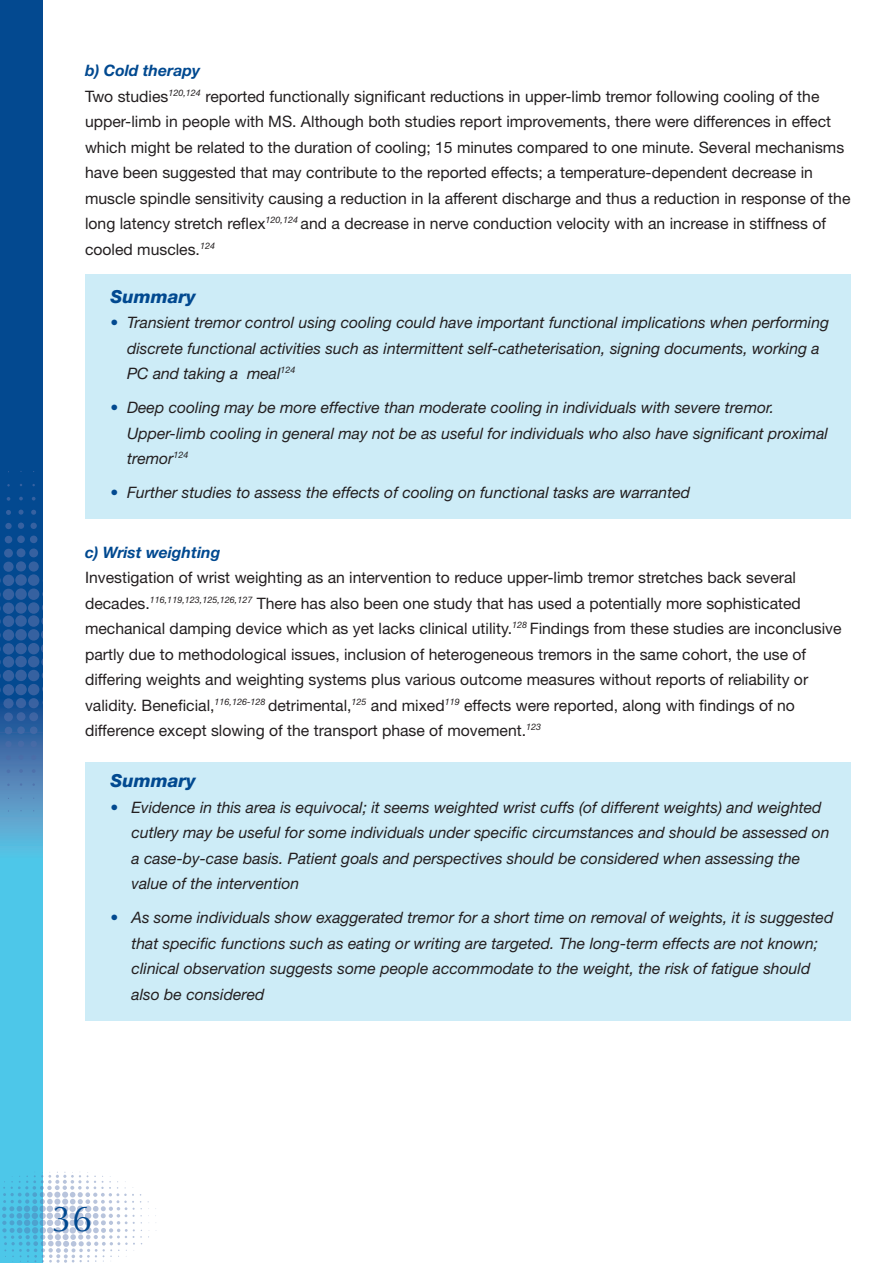
<style>
.page{position:relative;width:893px;height:1263px;background:#fff}
.page>*{position:absolute;margin:0;border:0;box-sizing:border-box;transform-origin:0 0}
.t1{font:36px "Optima";color:#014990}
.t2{font:italic 800 18px "Helvetica Neue";color:#014990}
.t3{font:15.75px/25.5px "Helvetica Neue";color:#231f20}
.t4{font:italic 15.75px/25.5px "Helvetica Neue";color:#231f20}
.t5{font:italic 700 15.75px "Helvetica Neue";color:#014990}
.s1{font-weight:700;font-style:italic;color:#014990}
.s2{color:#014990}
</style>
<div class="page">
<div style="left:85px;top:762px;width:765px;height:258px;background:#cdecf7"></div>
<div style="left:85px;top:274px;width:765px;height:245px;background:#cdecf7"></div>
<svg style="left:0;top:0;width:43px;height:1263px;background:#2277b0"></svg>
<svg style="left:41px;top:590px;width:2px;height:103px"></svg>
<div style="left:28px;top:615px;width:11px;height:12px;background:#3661a0;border-radius:50%"></div>
<div style="left:28px;top:629px;width:11px;height:12px;background:#3661a0;border-radius:50%"></div>
<div style="left:28px;top:602px;width:11px;height:12px;background:#3661a0;border-radius:50%"></div>
<div style="left:28px;top:588px;width:11px;height:12px;background:#3661a0;border-radius:50%"></div>
<svg style="left:32px;top:497px;width:4px;height:3px"></svg>
<svg style="left:31px;top:510px;width:5px;height:5px"></svg>
<svg style="left:31px;top:523px;width:6px;height:6px"></svg>
<div style="left:30px;top:536px;width:7px;height:7px;background:#3661a0;border-radius:50%"></div>
<div style="left:29px;top:548px;width:9px;height:9px;background:#3661a0;border-radius:50%"></div>
<div style="left:29px;top:561px;width:10px;height:11px;background:#3661a0;border-radius:50%"></div>
<div style="left:28px;top:574px;width:11px;height:12px;background:#3661a0;border-radius:50%"></div>
<div style="left:28px;top:643px;width:11px;height:11px;background:#3661a0;border-radius:50%"></div>
<div style="left:28px;top:656px;width:11px;height:11px;background:#3661a0;border-radius:50%"></div>
<div style="left:28px;top:670px;width:11px;height:11px;background:#3661a0;border-radius:50%"></div>
<svg style="left:32px;top:769px;width:4px;height:4px"></svg>
<svg style="left:31px;top:755px;width:5px;height:5px"></svg>
<svg style="left:31px;top:741px;width:6px;height:6px"></svg>
<div style="left:30px;top:726px;width:7px;height:8px;background:#4067a4;border-radius:50%"></div>
<div style="left:29px;top:712px;width:9px;height:9px;background:#3f65a3;border-radius:50%"></div>
<div style="left:29px;top:698px;width:10px;height:10px;background:#3962a1;border-radius:50%"></div>
<div style="left:28px;top:684px;width:11px;height:11px;background:#3661a0;border-radius:50%"></div>
<svg style="left:15px;top:615px;width:12px;height:12px"></svg>
<div style="left:15px;top:629px;width:12px;height:11px;background:#3661a0;border-radius:50%"></div>
<svg style="left:15px;top:602px;width:12px;height:12px"></svg>
<svg style="left:15px;top:588px;width:12px;height:12px"></svg>
<svg style="left:19px;top:497px;width:4px;height:3px"></svg>
<svg style="left:19px;top:510px;width:5px;height:5px"></svg>
<div style="left:18px;top:522px;width:6px;height:7px;background:#3661a0;border-radius:50%"></div>
<div style="left:17px;top:535px;width:8px;height:8px;background:#3661a0;border-radius:50%"></div>
<div style="left:17px;top:548px;width:8px;height:9px;background:#3661a0;border-radius:50%"></div>
<div style="left:16px;top:561px;width:10px;height:10px;background:#3661a0;border-radius:50%"></div>
<svg style="left:15px;top:574px;width:12px;height:12px"></svg>
<div style="left:15px;top:643px;width:12px;height:11px;background:#3661a0;border-radius:50%"></div>
<div style="left:15px;top:656px;width:12px;height:11px;background:#3661a0;border-radius:50%"></div>
<div style="left:15px;top:670px;width:12px;height:11px;background:#3661a0;border-radius:50%"></div>
<svg style="left:19px;top:769px;width:4px;height:4px"></svg>
<svg style="left:19px;top:755px;width:5px;height:5px"></svg>
<svg style="left:18px;top:741px;width:6px;height:6px"></svg>
<div style="left:17px;top:726px;width:8px;height:8px;background:#4067a4;border-radius:50%"></div>
<div style="left:17px;top:712px;width:8px;height:9px;background:#3f65a3;border-radius:50%"></div>
<div style="left:16px;top:698px;width:10px;height:10px;background:#3962a1;border-radius:50%"></div>
<div style="left:15px;top:684px;width:12px;height:11px;background:#3661a0;border-radius:50%"></div>
<svg style="left:0;top:562px;width:1px;height:147px"></svg>
<div style="left:3px;top:615px;width:11px;height:12px;background:#3661a0;border-radius:50%"></div>
<div style="left:3px;top:629px;width:11px;height:12px;background:#3661a0;border-radius:50%"></div>
<div style="left:3px;top:602px;width:11px;height:12px;background:#3661a0;border-radius:50%"></div>
<div style="left:3px;top:589px;width:11px;height:11px;background:#3661a0;border-radius:50%"></div>
<svg style="left:7px;top:497px;width:3px;height:4px"></svg>
<svg style="left:6px;top:510px;width:5px;height:5px"></svg>
<div style="left:5px;top:523px;width:7px;height:6px;background:#3661a0;border-radius:50%"></div>
<div style="left:5px;top:536px;width:7px;height:7px;background:#3661a0;border-radius:50%"></div>
<div style="left:4px;top:549px;width:9px;height:9px;background:#3661a0;border-radius:50%"></div>
<div style="left:3px;top:562px;width:11px;height:10px;background:#3661a0;border-radius:50%"></div>
<div style="left:3px;top:574px;width:11px;height:12px;background:#3661a0;border-radius:50%"></div>
<div style="left:3px;top:643px;width:11px;height:12px;background:#3661a0;border-radius:50%"></div>
<div style="left:3px;top:656px;width:11px;height:12px;background:#3661a0;border-radius:50%"></div>
<div style="left:3px;top:670px;width:11px;height:11px;background:#3661a0;border-radius:50%"></div>
<svg style="left:7px;top:769px;width:3px;height:4px"></svg>
<svg style="left:6px;top:755px;width:5px;height:5px"></svg>
<div style="left:5px;top:741px;width:7px;height:6px;background:#4d6ca8;border-radius:50%"></div>
<div style="left:5px;top:727px;width:7px;height:7px;background:#4068a4;border-radius:50%"></div>
<div style="left:4px;top:712px;width:9px;height:9px;background:#3f65a3;border-radius:50%"></div>
<div style="left:3px;top:698px;width:11px;height:10px;background:#3962a1;border-radius:50%"></div>
<div style="left:3px;top:684px;width:11px;height:11px;background:#3661a0;border-radius:50%"></div>
<svg style="left:2px;top:1171px;width:140px;height:92px"></svg>
<div style="left:85px;top:1219px;width:6px;height:7px;background:#b8c4dc;border-radius:50%"></div>
<p class="t3" style="left:85px;top:58px;width:767px"><span class="s1">b) Cold therapy<br></span>Two studies<sup>120,124</sup> reported functionally significant reductions in upper-limb tremor following cooling of the upper-limb in people with MS. Although both studies report improvements, there were differences in effect which might be related to the duration of cooling; 15 minutes compared to one minute. Several mechanisms have been suggested that may contribute to the reported effects; a temperature-dependent decrease in muscle spindle sensitivity causing a reduction in Ia afferent discharge and thus a reduction in response of the long latency stretch reflex<sup>120,124</sup> and a decrease in nerve conduction velocity with an increase in stiffness of cooled muscles.<sup>124</sup></p>
<p class="t2" style="left:111px;top:286px;width:87px">Summary</p>
<p class="t4" style="left:127px;top:310px;width:704px;text-indent:-16px"><span class="s2">•</span> Transient tremor control using cooling could have important functional implications when performing discrete functional activities such as intermittent self-catheterisation, signing documents, working a<br>PC and taking a meal<sup>124</sup></p>
<p class="t4" style="left:127px;top:395px;width:702px;text-indent:-16px"><span class="s2">•</span> Deep cooling may be more effective than moderate cooling in individuals with severe tremor.<br>Upper-limb cooling in general may not be as useful for individuals who also have significant proximal tremor<sup>124</sup></p>
<p class="t4" style="left:111px;top:480px;width:581px"><span class="s2">•</span> Further studies to assess the effects of cooling on functional tasks are warranted</p>
<p class="t5" style="left:85px;top:542px;width:137px">c) Wrist weighting</p>
<p class="t3" style="left:85px;top:565px;width:758px">Investigation of wrist weighting as an intervention to reduce upper-limb tremor stretches back several decades.<sup>116,119,123,125,126,127</sup> There has also been one study that has used a potentially more sophisticated mechanical damping device which as yet lacks clinical utility.<sup>128</sup> Findings from these studies are inconclusive partly due to methodological issues, inclusion of heterogeneous tremors in the same cohort, the use of differing weights and weighting systems plus various outcome measures without reports of reliability or validity. Beneficial,<sup>116,126-128</sup> detrimental,<sup>125</sup> and mixed<sup>119</sup> effects were reported, along with findings of no difference except slowing of the transport phase of movement.<sup>123</sup></p>
<p class="t2" style="left:111px;top:770px;width:87px">Summary</p>
<p class="t4" style="left:132px;top:794px;width:700px;text-indent:-21px"><span class="s2">•</span> Evidence in this area is equivocal; it seems weighted wrist cuffs (of different weights) and weighted cutlery may be useful for some individuals under specific circumstances and should be assessed on a case-by-case basis. Patient goals and perspectives should be considered when assessing the value of the intervention</p>
<p class="t4" style="left:132px;top:905px;width:703px;text-indent:-21px"><span class="s2">•</span> As some individuals show exaggerated tremor for a short time on removal of weights, it is suggested that specific functions such as eating or writing are targeted. The long-term effects are not known; clinical observation suggests some people accommodate to the weight, the risk of fatigue should also be considered</p>
<h1 class="t1" style="left:52px;top:1198px;width:42px">36</h1>
</div>
